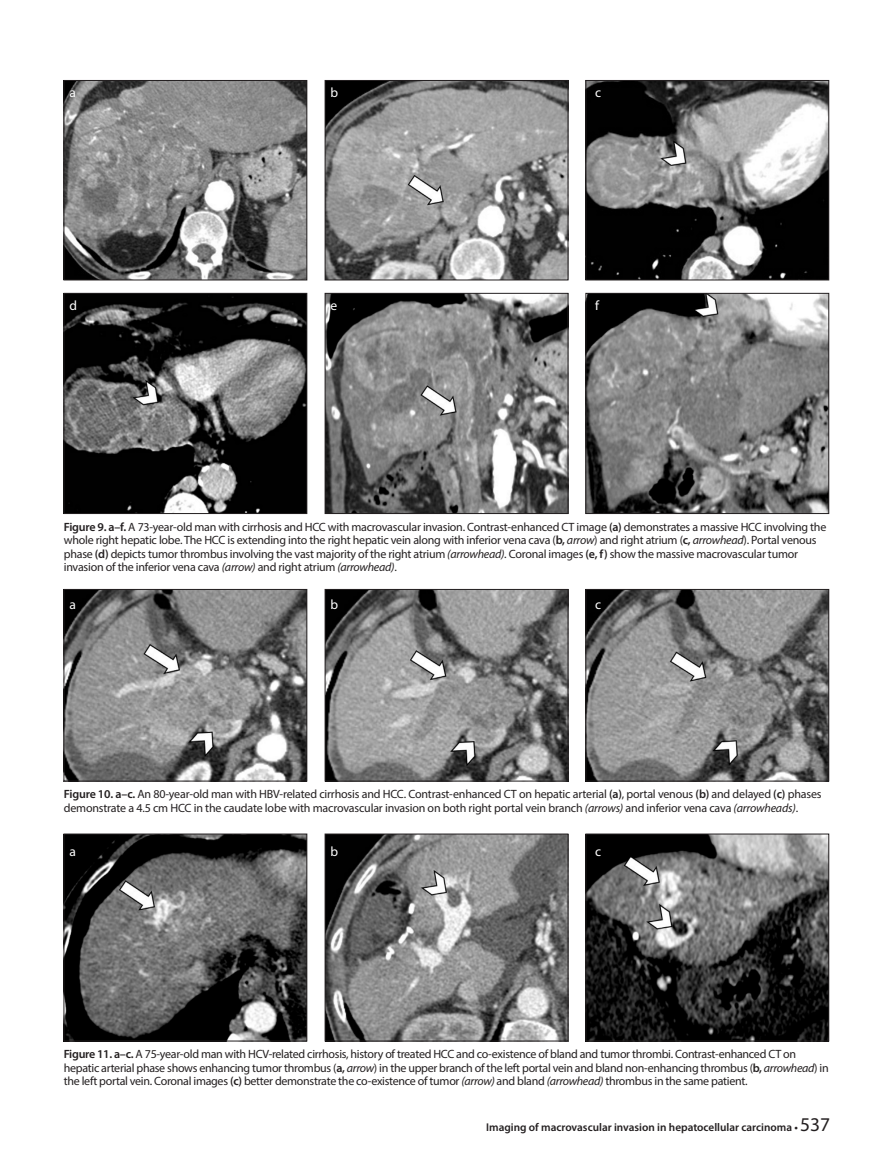
<style>
.page{position:relative;width:893px;height:1170px;background:#fff}
.page>*{position:absolute;margin:0;border:0;box-sizing:border-box;transform-origin:0 0}
.t1{font:13.5px "Myriad Pro";color:#fff}
.t2{font:12px/13.5px "Myriad Pro";letter-spacing:-.02em;color:#231f20}
.t3{font:600 11.25px "Myriad Pro";color:#231f20}
.s1{font-weight:600}
.s2{font-style:italic}
.s3{font-weight:400;font-size:19.5px}
</style>
<div class="page">
<img style="left:66px;top:295px;width:239px;height:216px">
<div style="left:64px;top:293px;width:243px;height:220px;border:1px solid #231f20"></div>
<img style="left:66px;top:82px;width:239px;height:196px">
<div style="left:64px;top:80px;width:243px;height:200px;border:1px solid #231f20"></div>
<img style="left:327px;top:295px;width:239px;height:216px">
<div style="left:325px;top:293px;width:243px;height:220px;border:1px solid #231f20"></div>
<img style="left:327px;top:82px;width:239px;height:196px">
<div style="left:325px;top:80px;width:243px;height:200px;border:1px solid #231f20"></div>
<img style="left:588px;top:295px;width:239px;height:216px">
<div style="left:586px;top:293px;width:243px;height:220px;border:1px solid #231f20"></div>
<img style="left:588px;top:82px;width:239px;height:196px">
<div style="left:586px;top:80px;width:243px;height:200px;border:1px solid #231f20"></div>
<img style="left:66px;top:591px;width:239px;height:188px">
<div style="left:64px;top:589px;width:243px;height:192px;border:1px solid #231f20"></div>
<img style="left:327px;top:591px;width:239px;height:188px">
<div style="left:325px;top:589px;width:243px;height:192px;border:1px solid #231f20"></div>
<img style="left:588px;top:591px;width:239px;height:188px">
<div style="left:586px;top:589px;width:243px;height:192px;border:1px solid #231f20"></div>
<img style="left:66px;top:835px;width:239px;height:204px">
<div style="left:64px;top:833px;width:243px;height:208px;border:1px solid #231f20"></div>
<img style="left:327px;top:835px;width:239px;height:204px">
<div style="left:325px;top:833px;width:243px;height:208px;border:1px solid #231f20"></div>
<img style="left:588px;top:835px;width:239px;height:204px">
<div style="left:586px;top:833px;width:243px;height:208px;border:1px solid #231f20"></div>
<p class="t1" style="left:70px;top:85px;width:8px">a</p>
<p class="t1" style="left:70px;top:297px;width:9px">d</p>
<p class="t1" style="left:330px;top:85px;width:9px">b</p>
<p class="t1" style="left:330px;top:297px;width:8px">e</p>
<p class="t1" style="left:595px;top:85px;width:8px">c</p>
<p class="t1" style="left:595px;top:297px;width:5px">f</p>
<p class="t2" style="left:64px;top:519px;width:764px"><span class="s1">Figure 9. a–f.</span> A 73-year-old man with cirrhosis and HCC with macrovascular invasion. Contrast-enhanced CT image <span class="s1">(a)</span> demonstrates a massive HCC involving the whole right hepatic lobe. The HCC is extending into the right hepatic vein along with inferior vena cava (<span class="s1">b,</span> <span class="s2">arrow</span>) and right atrium (<span class="s1">c,</span> <span class="s2">arrowhead</span>). Portal venous phase <span class="s1">(d)</span> depicts tumor thrombus involving the vast majority of the right atrium <span class="s2">(arrowhead)</span>. Coronal images <span class="s1">(e, f)</span> show the massive macrovascular tumor invasion of the inferior vena cava <span class="s2">(arrow)</span> and right atrium <span class="s2">(arrowhead)</span>.</p>
<p class="t1" style="left:70px;top:596px;width:8px">a</p>
<p class="t1" style="left:330px;top:596px;width:9px">b</p>
<p class="t1" style="left:595px;top:596px;width:8px">c</p>
<p class="t2" style="left:64px;top:787px;width:759px"><span class="s1">Figure 10. a–c.</span> An 80-year-old man with HBV-related cirrhosis and HCC. Contrast-enhanced CT on hepatic arterial <span class="s1">(a)</span>, portal venous <span class="s1">(b)</span> and delayed <span class="s1">(c)</span> phases demonstrate a 4.5 cm HCC in the caudate lobe with macrovascular invasion on both right portal vein branch <span class="s2">(arrows)</span> and inferior vena cava <span class="s2">(arrowheads)</span>.</p>
<p class="t1" style="left:70px;top:842px;width:8px">a</p>
<p class="t1" style="left:330px;top:842px;width:9px">b</p>
<p class="t1" style="left:595px;top:842px;width:8px">c</p>
<p class="t2" style="left:64px;top:1046px;width:766px"><span class="s1">Figure 11. a–c.</span> A 75-year-old man with HCV-related cirrhosis, history of treated HCC and co-existence of bland and tumor thrombi. Contrast-enhanced CT on hepatic arterial phase shows enhancing tumor thrombus (<span class="s1">a,</span> <span class="s2">arrow</span>) in the upper branch of the left portal vein and bland non-enhancing thrombus (<span class="s1">b,</span> <span class="s2">arrowhead</span>) in the left portal vein. Coronal images <span class="s1">(c)</span> better demonstrate the co-existence of tumor <span class="s2">(arrow)</span> and bland <span class="s2">(arrowhead)</span> thrombus in the same patient.</p>
<p class="t3" style="left:486px;top:1120px;width:346px">Imaging of macrovascular invasion in hepatocellular carcinoma • <span class="s3">537</span></p>
</div>
